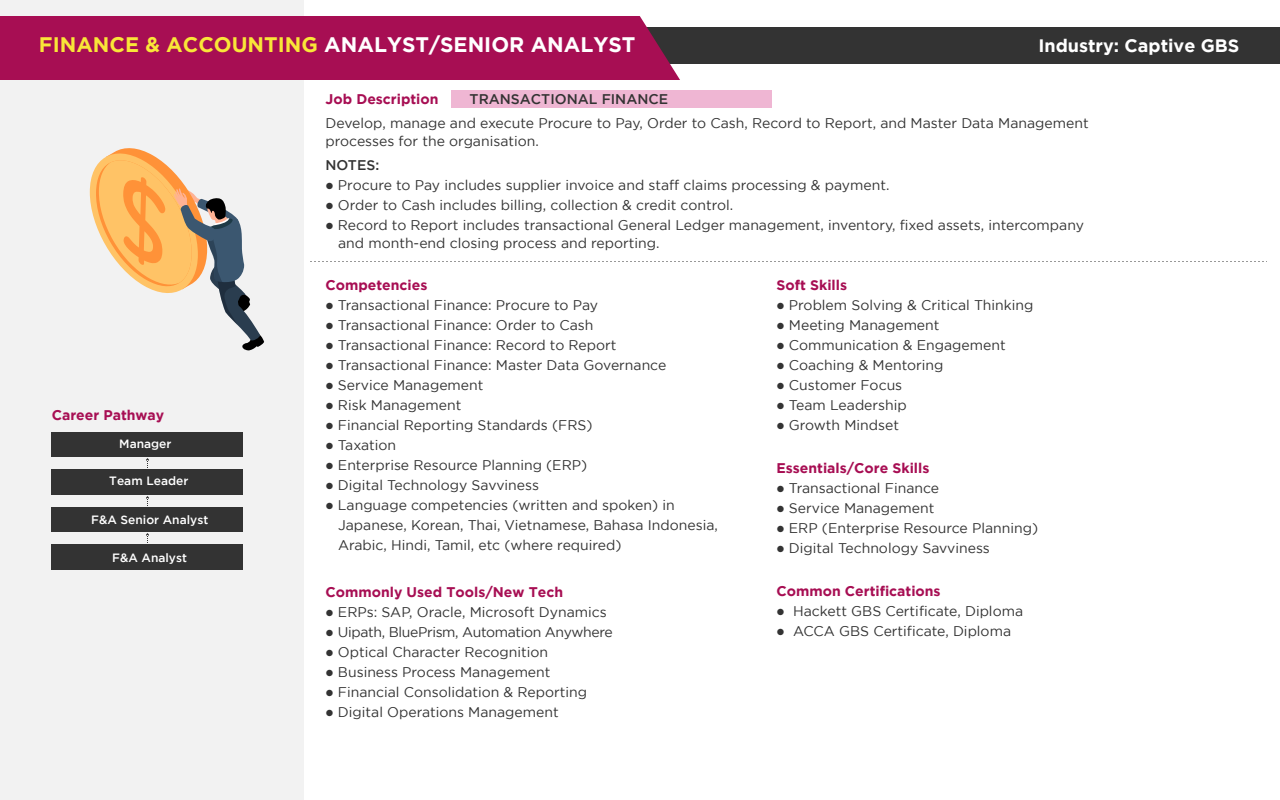
<style>
.page{position:relative;width:1280px;height:800px;background:#fff}
.page>*{position:absolute;margin:0;border:0;box-sizing:border-box;transform-origin:0 0}
.t1{font:700 21px "Gotham";color:#fff}
.t2{font:700 18px "Gotham";color:#fff}
.t3{font:14px/18px "Gotham";color:#333}
.t4{font:700 14px "Gotham";color:#a70e53}
.t5{font:14px "Gotham";letter-spacing:-.025em;color:#333}
.t6{font:500 14px "Gotham";color:#333}
.t7{font:500 14px "Gotham";color:#333}
.t8{font:500 12px "Gotham";color:#fff}
.s1{color:#f9e638}
</style>
<div class="page">
<div style="left:0;top:0;width:304px;height:800px;background:#f2f2f2"></div>
<div style="left:265px;top:27px;width:1015px;height:37px;background:#333"></div>
<div style="left:0;top:16px;width:680px;height:64px;background:#a70e53"></div>
<div style="left:51px;top:469px;width:192px;height:26px;background:#333"></div>
<div style="left:51px;top:432px;width:192px;height:25px;background:#333"></div>
<div style="left:51px;top:507px;width:192px;height:25px;background:#333"></div>
<div style="left:51px;top:544px;width:192px;height:26px;background:#333"></div>
<svg style="left:146px;top:496px;width:3px;height:10px"></svg>
<svg style="left:146px;top:458px;width:3px;height:10px"></svg>
<svg style="left:146px;top:533px;width:3px;height:10px"></svg>
<svg style="left:90px;top:148px;width:174px;height:202px"></svg>
<svg style="left:310px;top:261px;width:957px;height:1px"></svg>
<div style="left:451px;top:90px;width:321px;height:18px;background:#efb6d3"></div>
<h1 class="t1" style="left:39px;top:33px;width:598px"><span class="s1">FINANCE &amp; ACCOUNTING</span> ANALYST/SENIOR ANALYST</h1>
<p class="t2" style="left:1038px;top:35px;width:203px">Industry: Captive GBS</p>
<p class="t4" style="left:52px;top:406px;width:114px">Career Pathway</p>
<p class="t8" style="left:119px;top:436px;width:54px">Manager</p>
<p class="t8" style="left:109px;top:473px;width:81px">Team Leader</p>
<p class="t8" style="left:91px;top:512px;width:119px">F&amp;A Senior Analyst</p>
<p class="t8" style="left:112px;top:550px;width:76px">F&amp;A Analyst</p>
<p class="t4" style="left:326px;top:91px;width:114px">Job Description</p>
<p class="t6" style="left:470px;top:91px;width:200px">TRANSACTIONAL FINANCE</p>
<p class="t3" style="left:326px;top:114px;width:765px">Develop, manage and execute Procure to Pay, Order to Cash, Record to Report, and Master Data Management processes for the organisation.</p>
<p class="t7" style="left:326px;top:157px;width:55px">NOTES:</p>
<p class="t3" style="left:326px;top:176px;width:566px">● Procure to Pay includes supplier invoice and staff claims processing &amp; payment.</p>
<p class="t3" style="left:326px;top:196px;width:409px">● Order to Cash includes billing, collection &amp; credit control.</p>
<p class="t3" style="left:338px;top:216px;width:747px;text-indent:-13px">● Record to Report includes transactional General Ledger management, inventory, fixed assets, intercompany and month-end closing process and reporting.</p>
<p class="t4" style="left:326px;top:277px;width:103px">Competencies</p>
<p class="t3" style="left:326px;top:296px;width:274px">● Transactional Finance: Procure to Pay</p>
<p class="t3" style="left:326px;top:316px;width:269px">● Transactional Finance: Order to Cash</p>
<p class="t3" style="left:326px;top:336px;width:293px">● Transactional Finance: Record to Report</p>
<p class="t3" style="left:326px;top:356px;width:342px">● Transactional Finance: Master Data Governance</p>
<p class="t3" style="left:326px;top:376px;width:159px">● Service Management</p>
<p class="t3" style="left:326px;top:396px;width:137px">● Risk Management</p>
<p class="t3" style="left:326px;top:416px;width:268px">● Financial Reporting Standards (FRS)</p>
<p class="t3" style="left:326px;top:436px;width:72px">● Taxation</p>
<p class="t3" style="left:326px;top:456px;width:263px">● Enterprise Resource Planning (ERP)</p>
<p class="t3" style="left:326px;top:476px;width:215px">● Digital Technology Savviness</p>
<p class="t3" style="left:338px;top:495px;width:381px;line-height:20px;text-indent:-13px">● Language competencies (written and spoken) in<br>Japanese, Korean, Thai, Vietnamese, Bahasa Indonesia,<br>Arabic, Hindi, Tamil, etc (where required)</p>
<p class="t4" style="left:777px;top:277px;width:72px">Soft Skills</p>
<p class="t3" style="left:776px;top:296px;width:258px">● Problem Solving &amp; Critical Thinking</p>
<p class="t3" style="left:776px;top:316px;width:165px">● Meeting Management</p>
<p class="t3" style="left:776px;top:336px;width:231px">● Communication &amp; Engagement</p>
<p class="t3" style="left:776px;top:356px;width:168px">● Coaching &amp; Mentoring</p>
<p class="t3" style="left:776px;top:376px;width:127px">● Customer Focus</p>
<p class="t3" style="left:776px;top:396px;width:132px">● Team Leadership</p>
<p class="t3" style="left:776px;top:416px;width:124px">● Growth Mindset</p>
<p class="t4" style="left:777px;top:460px;width:154px">Essentials/Core Skills</p>
<p class="t3" style="left:776px;top:479px;width:164px">● Transactional Finance</p>
<p class="t3" style="left:776px;top:499px;width:159px">● Service Management</p>
<p class="t3" style="left:776px;top:519px;width:263px">● ERP (Enterprise Resource Planning)</p>
<p class="t3" style="left:776px;top:539px;width:215px">● Digital Technology Savviness</p>
<p class="t4" style="left:326px;top:584px;width:239px">Commonly Used Tools/New Tech</p>
<p class="t3" style="left:326px;top:603px;width:283px">● ERPs: SAP, Oracle, Microsoft Dynamics</p>
<p class="t5" style="left:326px;top:624px;width:289px">● Uipath, BluePrism, Automation Anywhere</p>
<p class="t3" style="left:326px;top:643px;width:224px">● Optical Character Recognition</p>
<p class="t3" style="left:326px;top:663px;width:227px">● Business Process Management</p>
<p class="t3" style="left:326px;top:683px;width:263px">● Financial Consolidation &amp; Reporting</p>
<p class="t3" style="left:326px;top:703px;width:235px">● Digital Operations Management</p>
<p class="t4" style="left:776px;top:583px;width:166px">Common Certifications</p>
<p class="t3" style="left:776px;top:602px;width:248px">● Hackett GBS Certificate, Diploma</p>
<p class="t3" style="left:776px;top:622px;width:236px">● ACCA GBS Certificate, Diploma</p>
</div>
